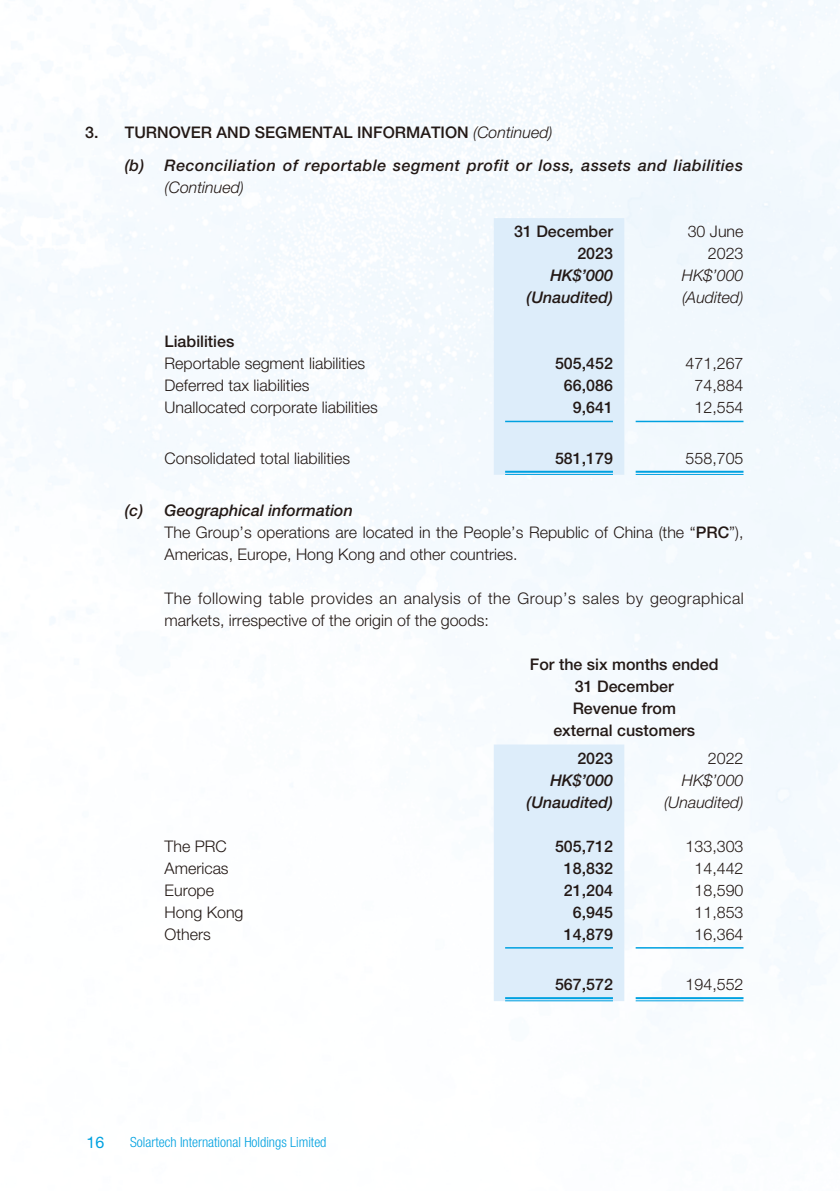
<style>
.page{position:relative;width:840px;height:1191px;background:#fff}
.page>*{position:absolute;margin:0;border:0;box-sizing:border-box;transform-origin:0 0}
.t1{font:300 16px/22px "Helvetica Neue LT Std";color:#231916;text-align:right}
.t2{font:500 16px/22px "Helvetica Neue LT Std";color:#231916;text-align:right}
.t3{font:italic 500 16px/33.4px "Helvetica Neue LT Std";letter-spacing:.03em;color:#231916}
.t4{font:300 16px/22px "Helvetica Neue LT Std";letter-spacing:.03em;color:#231916}
.t5{font:italic 300 16px "Helvetica Neue LT Std";color:#231916}
.t6{font:italic 500 16px "Helvetica Neue LT Std";color:#231916}
.t7{font:16px "Helvetica Neue LT Std";color:#00a1e0}
.t8{font:300 condensed 14px "Helvetica Neue LT Std";color:#00a1e0}
.s1{font-style:normal}
.s2{font-weight:300}
.s3{font-weight:500;font-style:italic}
.s4{font-weight:500}
</style>
<div class="page">
<img style="left:0;top:0;width:839px;height:1023px">
<div style="left:493px;top:218px;width:131px;height:257px;background:#ddedfa"></div>
<hr style="left:505px;top:421px;width:107px;height:1px;background:#00a1e0">
<hr style="left:635px;top:421px;width:108px;height:1px;background:#00a1e0">
<hr style="left:505px;top:471px;width:107px;height:2px;background:#00a1e0">
<hr style="left:505px;top:474px;width:107px;height:1px;background:#00a1e0">
<hr style="left:635px;top:471px;width:108px;height:2px;background:#00a1e0">
<hr style="left:635px;top:474px;width:108px;height:1px;background:#00a1e0">
<div style="left:493px;top:744px;width:131px;height:257px;background:#ddedfa"></div>
<hr style="left:505px;top:947px;width:107px;height:1px;background:#00a1e0">
<hr style="left:635px;top:947px;width:108px;height:1px;background:#00a1e0">
<hr style="left:505px;top:997px;width:107px;height:2px;background:#00a1e0">
<hr style="left:505px;top:1000px;width:107px;height:1px;background:#00a1e0">
<hr style="left:635px;top:997px;width:108px;height:2px;background:#00a1e0">
<hr style="left:635px;top:1000px;width:108px;height:1px;background:#00a1e0">
<p class="t3" style="left:125px;top:115px;width:619px;text-indent:-40px"><span class="s1">3. TURNOVER AND SEGMENTAL INFORMATION</span> <span class="s2">(Continued)<br></span>(b) Reconciliation of reportable segment profit or loss, assets and liabilities</p>
<p class="t5" style="left:164px;top:178px;width:81px">(Continued)</p>
<p class="t2" style="left:514px;top:220px;width:100px">31 December<br>2023</p>
<p class="t1" style="left:687px;top:220px;width:57px">30 June<br>2023</p>
<p class="t3" style="left:550px;top:259px;width:64px">HK$’000</p>
<p class="t5" style="left:681px;top:266px;width:63px">HK$’000</p>
<p class="t6" style="left:526px;top:288px;width:88px">(Unaudited)</p>
<p class="t5" style="left:681px;top:288px;width:63px">(Audited)</p>
<p class="t2" style="left:164px;top:330px;width:71px">Liabilities</p>
<p class="t1" style="left:164px;top:352px;width:202px">Reportable segment liabilities</p>
<p class="t2" style="left:554px;top:352px;width:59px">505,452</p>
<p class="t1" style="left:685px;top:352px;width:59px">471,267</p>
<p class="t1" style="left:164px;top:374px;width:146px">Deferred tax liabilities</p>
<p class="t2" style="left:563px;top:374px;width:50px">66,086</p>
<p class="t1" style="left:694px;top:374px;width:50px">74,884</p>
<p class="t1" style="left:164px;top:396px;width:215px">Unallocated corporate liabilities</p>
<p class="t2" style="left:572px;top:396px;width:42px">9,641</p>
<p class="t1" style="left:694px;top:396px;width:50px">12,554</p>
<p class="t1" style="left:164px;top:446px;width:187px">Consolidated total liabilities</p>
<p class="t2" style="left:554px;top:446px;width:59px">581,179</p>
<p class="t1" style="left:685px;top:446px;width:59px">558,705</p>
<p class="t1" style="left:164px;top:499px;width:580px;text-align:left;text-indent:-40px"><span class="s3">(c) Geographical information<br></span>The Group’s operations are located in the People’s Republic of China (the “<span class="s4">PRC</span>”),<br>Americas, Europe, Hong Kong and other countries.</p>
<p class="t4" style="left:164px;top:587px;width:580px">The following table provides an analysis of the Group’s sales by geographical markets, irrespective of the origin of the goods:</p>
<p class="t2" style="left:529px;top:653px;width:190px;text-align:center">For the six months ended<br>31 December<br>Revenue from<br>external customers</p>
<p class="t2" style="left:577px;top:747px;width:37px">2023</p>
<p class="t1" style="left:707px;top:747px;width:37px">2022</p>
<p class="t3" style="left:550px;top:763px;width:64px">HK$’000</p>
<p class="t5" style="left:681px;top:770px;width:63px">HK$’000</p>
<p class="t6" style="left:526px;top:792px;width:88px">(Unaudited)</p>
<p class="t5" style="left:663px;top:792px;width:81px">(Unaudited)</p>
<p class="t1" style="left:164px;top:835px;width:64px">The PRC</p>
<p class="t2" style="left:554px;top:835px;width:59px">505,712</p>
<p class="t1" style="left:685px;top:835px;width:59px">133,303</p>
<p class="t1" style="left:164px;top:857px;width:66px">Americas</p>
<p class="t2" style="left:563px;top:857px;width:50px">18,832</p>
<p class="t1" style="left:694px;top:857px;width:50px">14,442</p>
<p class="t1" style="left:164px;top:879px;width:51px">Europe</p>
<p class="t2" style="left:563px;top:879px;width:50px">21,204</p>
<p class="t1" style="left:694px;top:879px;width:50px">18,590</p>
<p class="t1" style="left:164px;top:901px;width:80px">Hong Kong</p>
<p class="t2" style="left:572px;top:901px;width:42px">6,945</p>
<p class="t1" style="left:694px;top:901px;width:50px">11,853</p>
<p class="t1" style="left:164px;top:923px;width:48px">Others</p>
<p class="t2" style="left:563px;top:923px;width:50px">14,879</p>
<p class="t1" style="left:694px;top:923px;width:50px">16,364</p>
<p class="t2" style="left:554px;top:973px;width:59px">567,572</p>
<p class="t1" style="left:685px;top:973px;width:59px">194,552</p>
<p class="t7" style="left:86px;top:1132px;width:19px">16</p>
<p class="t8" style="left:130px;top:1134px;width:198px">Solartech International Holdings Limited</p>
</div>
